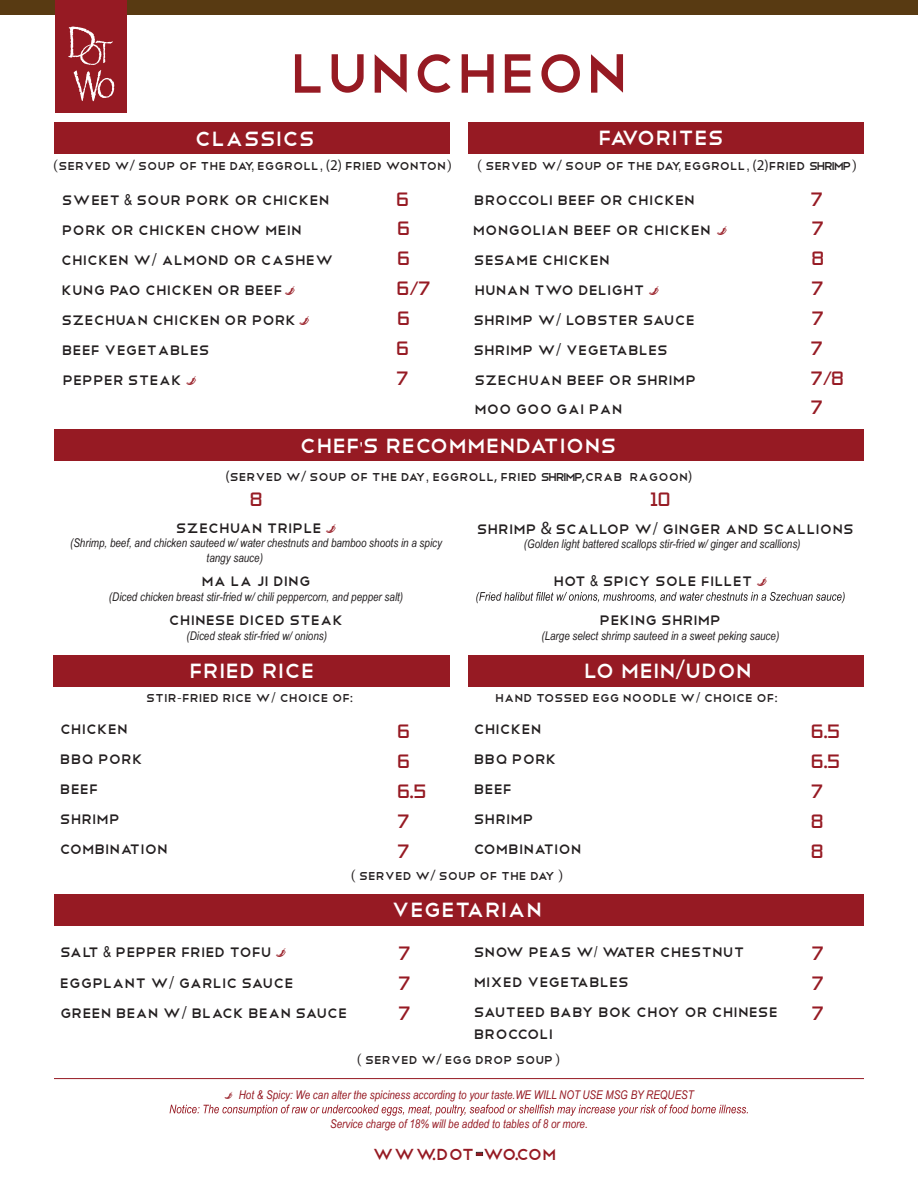
<style>
.page{position:relative;width:918px;height:1188px;background:#fff}
.page>*{position:absolute;margin:0;border:0;box-sizing:border-box;transform-origin:0 0}
.t1{font:72px "Telegrafico";color:#961a23}
.t2{font:27px "Telegrafico";color:#fff}
.t3{font:21px "Telegrafico";color:#961a23}
.t4{font:18px/29.5px "Telegrafico";color:#231f20}
.t5{font:18px/29.8px "Zero Threes";color:#961a23;text-align:justify}
.t6{font:15px "Telegrafico";color:#231f20}
.t7{font:italic 12px/14.4px "Arial Narrow";color:#231f20}
.t8{font:italic 12px "Arial Narrow";color:#961a23}
.s1{font-family:"Minion Pro"}
.s2{font-family:"Myriad Pro"}
.s3{font-family:"Arial Narrow"}
.s4{font-family:"Arial Narrow";font-size:15px}
.s5{font-family:"Sui Generis Rg";font-size:15px}
.s6{font-family:"Arial";font-weight:700;font-size:22.95px}
</style>
<div class="page">
<div style="left:0;top:0;width:918px;height:14px;background:#583a12"></div>
<div style="left:54px;top:122px;width:396px;height:31px;background:#961a23"></div>
<div style="left:54px;top:430px;width:810px;height:31px;background:#961a23"></div>
<div style="left:53px;top:655px;width:397px;height:32px;background:#961a23"></div>
<div style="left:468px;top:655px;width:396px;height:32px;background:#961a23"></div>
<div style="left:54px;top:895px;width:810px;height:31px;background:#961a23"></div>
<div style="left:468px;top:122px;width:396px;height:31px;background:#961a23"></div>
<div style="left:55px;top:0;width:72px;height:113px;background:#961a23"></div>
<svg style="left:68px;top:27px;width:46px;height:74px"></svg>
<svg style="left:476px;top:592px;width:369px;height:11px"></svg>
<svg style="left:476px;top:1152px;width:7px;height:4px"></svg>
<svg style="left:170px;top:1105px;width:578px;height:11px"></svg>
<hr style="left:54px;top:1078px;width:810px;height:1px;background:#961a23">
<h1 class="t1" style="left:289px;top:26px;width:341px">LUNCHEON</h1>
<h2 class="t2" style="left:195px;top:121px;width:122px">CLASSICS</h2>
<h2 class="t2" style="left:598px;top:120px;width:128px">FAVORITES</h2>
<p class="t6" style="left:53px;top:156px;width:400px"><span class="s1">(</span>SERVED W<span class="s2">/</span> Soup of the day<span class="s3">,</span> eggroll<span class="s3">,</span> <span class="s2">(2)</span> fried wonton<span class="s1">)</span></p>
<p class="t6" style="left:477px;top:156px;width:382px"><span class="s1">(</span> SERVED W<span class="s2">/</span> Soup of the day<span class="s3">,</span> eggroll<span class="s3">,</span> <span class="s2">(2)</span>fried SHRIMP<span class="s1">)</span></p>
<p class="t4" style="left:62px;top:184px;width:269px">Sweet <span class="s4">&amp;</span> Sour PORK OR Chicken</p>
<p class="t4" style="left:474px;top:184px;width:223px">Broccoli BeEf OR CHICKEN</p>
<p class="t4" style="left:62px;top:214px;width:241px">PORK OR Chicken Chow Mein</p>
<p class="t4" style="left:473px;top:214px;width:239px">Mongolian Beef OR CHICKEN</p>
<p class="t4" style="left:61px;top:244px;width:274px">Chicken w<span class="s1">/</span> Almond or Cashew</p>
<p class="t4" style="left:474px;top:244px;width:137px">Sesame Chicken</p>
<p class="t4" style="left:61px;top:274px;width:223px">Kung Pao Chicken OR BEEF</p>
<p class="t4" style="left:474px;top:274px;width:172px">Hunan Two DeliGhT</p>
<p class="t4" style="left:61px;top:304px;width:236px">Szechuan Chicken OR PORK</p>
<p class="t4" style="left:473px;top:304px;width:223px">Shrimp w<span class="s1">/</span> Lobster Sauce</p>
<p class="t4" style="left:62px;top:334px;width:149px">BEEF VEGETABLES</p>
<p class="t4" style="left:473px;top:334px;width:196px">Shrimp w<span class="s1">/</span> Vegetables</p>
<p class="t4" style="left:62px;top:364px;width:121px">Pepper Steak</p>
<p class="t4" style="left:474px;top:364px;width:223px">SZECHUAN BEEF OR SHRIMP<br>MOO GOO GAI PAN</p>
<p class="t5" style="left:396px;top:186px;width:35px;text-align:left">6<br>6<br>6<br>6/7<br>6<br>6<br>7</p>
<p class="t5" style="left:811px;top:186px;width:15px">7<br>7<br>8<br>7<br>7<br>7</p>
<p class="t5" style="left:811px;top:395px;width:13px">7</p>
<p class="t5" style="left:811px;top:365px;width:34px">7/8</p>
<h2 class="t2" style="left:300px;top:428px;width:318px">CHEF<span class="s5">'</span>S RECOMMENDATIONS</h2>
<p class="t6" style="left:226px;top:467px;width:468px"><span class="s2">(</span>SERVED W<span class="s2">/</span> Soup of the day<span class="s3">,</span> eggroll<span class="s2">,</span> fried SHRIMP<span class="s2">,</span>CRAB RAGOON<span class="s2">)</span></p>
<p class="t5" style="left:250px;top:486px;width:14px">8</p>
<p class="t5" style="left:651px;top:486px;width:21px">10</p>
<p class="t4" style="left:176px;top:512px;width:147px">Szechuan Triple</p>
<p class="t7" style="left:207px;top:536px;width:237px;text-indent:-136px">(Shrimp, beef, and chicken sauteed w/ water chestnuts and bamboo shoots in a spicy tangy sauce)</p>
<p class="t4" style="left:477px;top:513px;width:379px">shrimp <span class="s2">&amp;</span> Scallop w<span class="s1">/</span> Ginger and scallions</p>
<p class="t7" style="left:524px;top:536px;width:278px">(Golden light battered scallops stir-fried w/ ginger and scallions)</p>
<p class="t4" style="left:202px;top:565px;width:111px">Ma La Ji ding</p>
<p class="t7" style="left:109px;top:589px;width:296px">(Diced chicken breast stir-fried w/ chili peppercorn, and pepper salt)</p>
<p class="t4" style="left:169px;top:604px;width:176px">Chinese Diced Steak</p>
<p class="t7" style="left:186px;top:628px;width:142px">(Diced steak stir-fried w/ onions)</p>
<p class="t4" style="left:553px;top:565px;width:201px">Hot <span class="s4">&amp;</span> Spicy Sole FiLlet</p>
<p class="t4" style="left:600px;top:604px;width:123px">PEKING Shrimp</p>
<p class="t7" style="left:541px;top:628px;width:239px">(Large select shrimp sauteed in a sweet peking sauce)</p>
<h2 class="t2" style="left:189px;top:653px;width:127px">FRIED RICE</h2>
<h2 class="t2" style="left:584px;top:653px;width:170px">LO MEIN<span class="s2">/</span>UDON</h2>
<p class="t6" style="left:146px;top:688px;width:209px">Stir<span class="s1">-</span>Fried RICE w<span class="s1">/</span> choice of<span class="s1">:</span></p>
<p class="t6" style="left:495px;top:688px;width:284px">HAND tossed egg noodle w<span class="s1">/</span> choice of<span class="s1">:</span></p>
<p class="t4" style="left:60px;top:713px;width:69px">Chicken</p>
<p class="t5" style="left:398px;top:718px;width:14px">6</p>
<p class="t4" style="left:474px;top:713px;width:69px">Chicken</p>
<p class="t5" style="left:811px;top:718px;width:30px">6.5</p>
<p class="t4" style="left:60px;top:743px;width:84px">BBQ Pork</p>
<p class="t5" style="left:397px;top:748px;width:14px">6</p>
<p class="t4" style="left:474px;top:743px;width:84px">BBQ Pork</p>
<p class="t5" style="left:811px;top:748px;width:30px">6.5</p>
<p class="t4" style="left:60px;top:773px;width:40px">Beef</p>
<p class="t5" style="left:397px;top:778px;width:30px">6.5</p>
<p class="t4" style="left:474px;top:773px;width:40px">Beef</p>
<p class="t5" style="left:811px;top:778px;width:13px">7</p>
<p class="t4" style="left:60px;top:803px;width:61px">Shrimp</p>
<p class="t5" style="left:397px;top:808px;width:13px">7</p>
<p class="t4" style="left:474px;top:803px;width:61px">Shrimp</p>
<p class="t5" style="left:811px;top:808px;width:14px">8</p>
<p class="t4" style="left:60px;top:833px;width:109px">Combination</p>
<p class="t5" style="left:397px;top:838px;width:13px">7</p>
<p class="t4" style="left:474px;top:833px;width:109px">Combination</p>
<p class="t5" style="left:811px;top:838px;width:14px">8</p>
<p class="t6" style="left:351px;top:866px;width:214px"><span class="s1">(</span> SERVED W<span class="s2">/</span> Soup of the day <span class="s1">)</span></p>
<h2 class="t2" style="left:392px;top:892px;width:152px">VEGETARIAN</h2>
<p class="t5" style="left:398px;top:940px;width:13px">7<br>7<br>7</p>
<p class="t5" style="left:812px;top:940px;width:13px">7<br>7<br>7</p>
<p class="t4" style="left:60px;top:936px;width:213px">Salt <span class="s4">&amp;</span> Pepper Fried Tofu</p>
<p class="t4" style="left:474px;top:936px;width:272px">Snow Peas w<span class="s4">/</span> Water ChestNut</p>
<p class="t4" style="left:60px;top:967px;width:235px">Eggplant w<span class="s1">/</span> Garlic Sauce</p>
<p class="t4" style="left:474px;top:966px;width:157px">Mixed Vegetables</p>
<p class="t4" style="left:60px;top:997px;width:289px">Green Bean w<span class="s1">/</span> Black Bean Sauce</p>
<p class="t4" style="left:474px;top:1000px;width:306px;line-height:21.6px">Sauteed Baby Bok Choy or Chinese<br>Broccoli</p>
<p class="t6" style="left:357px;top:1050px;width:205px"><span class="s1">(</span> SERVED W<span class="s2">/</span> EGG DROP SOUP<span class="s1">)</span></p>
<p class="t8" style="left:239px;top:1086px;width:457px">Hot &amp; Spicy: We can alter the spiciness according to your taste.WE WILL NOT USE MSG BY REQUEST</p>
<p class="t8" style="left:330px;top:1115px;width:259px">Service charge of 18% will be added to tables of 8 or more.</p>
<p class="t3" style="left:372px;top:1140px;width:186px">www<span class="s2">.</span>dot<span class="s6">-</span>Wo<span class="s2">.</span>com</p>
</div>
